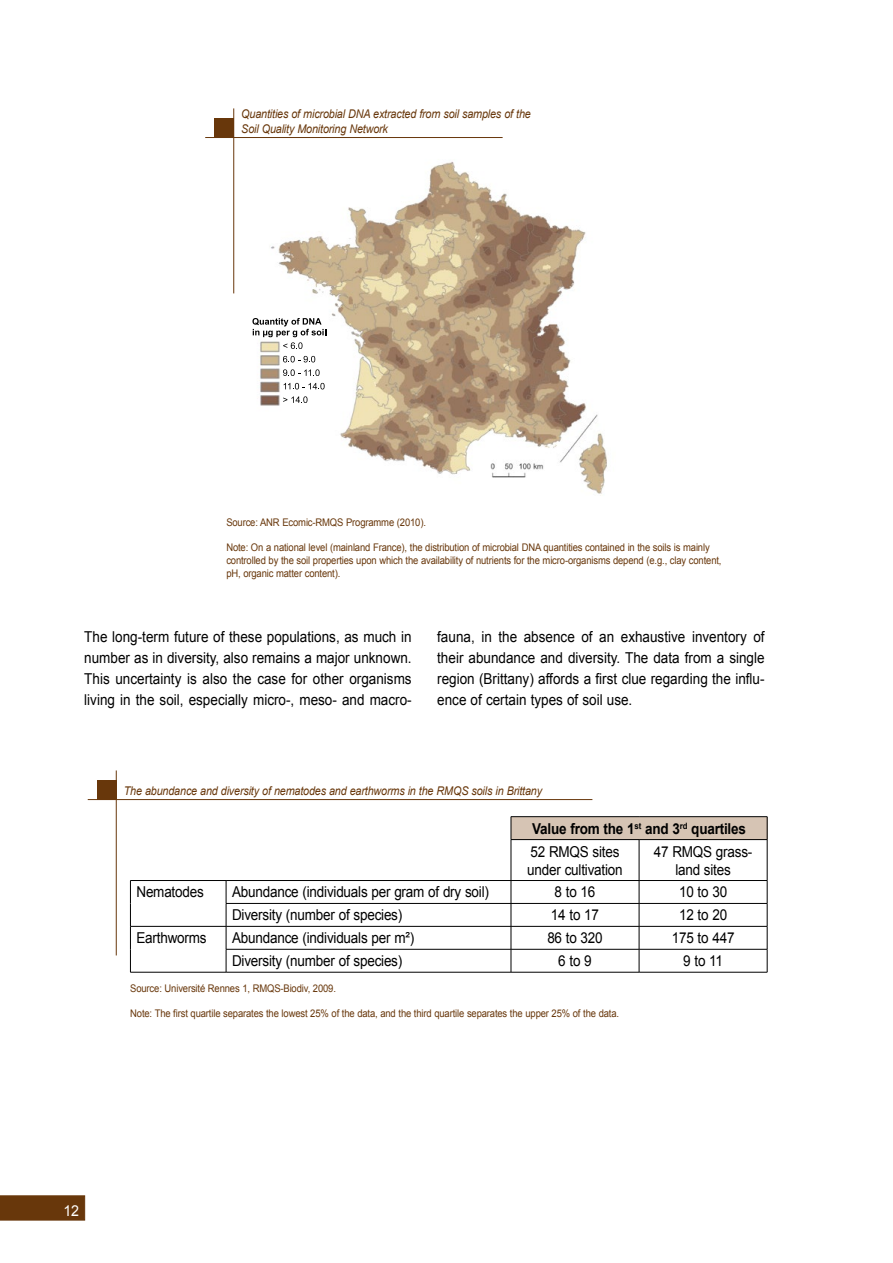
<style>
.page{position:relative;width:893px;height:1263px;background:#fff}
.page>*{position:absolute;margin:0;border:0;box-sizing:border-box;transform-origin:0 0}
.t1{font:15px/21px "Arial";letter-spacing:-.015em;color:#000;text-align:justify;scale:.9 1}
.t2{font:700 15px/23px "Arial";letter-spacing:-.015em;color:#000;scale:.9 1}
.t3{font:15px "Arial";color:#fff;scale:.95 1}
.t4{font:italic 12px/14.4px "Arial";letter-spacing:-.015em;color:#68370b;scale:.9 1}
.t5{font:10.5px/12.6px "Arial";letter-spacing:-.015em;color:#68370b;scale:.9 1}
.s1{font-weight:400}
</style>
<div class="page">
<div style="left:0;top:1195px;width:85px;height:25px;background:#68370b"></div>
<img style="left:233px;top:135px;width:374px;height:359px">
<svg style="left:252px;top:318px;width:74px;height:31px"></svg>
<svg style="left:283px;top:356px;width:32px;height:6px"></svg>
<svg style="left:283px;top:369px;width:37px;height:7px"></svg>
<svg style="left:284px;top:383px;width:41px;height:6px"></svg>
<svg style="left:283px;top:396px;width:24px;height:7px"></svg>
<div style="left:214px;top:118px;width:20px;height:20px;background:#68370b"></div>
<hr style="left:205px;top:137px;width:298px;height:1px;background:#68370b">
<hr style="left:233px;top:108px;width:1px;height:185px;background:#68370b">
<div style="left:511px;top:817px;width:256px;height:22px;background:#d6c4b4"></div>
<hr style="left:511px;top:816px;width:128px;height:1px;background:#000">
<svg style="left:511px;top:817px;width:1px;height:22px"></svg>
<hr style="left:639px;top:816px;width:128px;height:1px;background:#000">
<svg style="left:767px;top:817px;width:1px;height:22px"></svg>
<hr style="left:511px;top:839px;width:128px;height:1px;background:#000">
<hr style="left:511px;top:840px;width:1px;height:40px;background:#000">
<hr style="left:639px;top:839px;width:128px;height:1px;background:#000">
<hr style="left:639px;top:840px;width:1px;height:40px;background:#000">
<hr style="left:767px;top:840px;width:1px;height:40px;background:#000">
<hr style="left:130px;top:880px;width:96px;height:1px;background:#000">
<hr style="left:226px;top:880px;width:285px;height:1px;background:#000">
<hr style="left:511px;top:880px;width:128px;height:1px;background:#000">
<hr style="left:639px;top:880px;width:128px;height:1px;background:#000">
<hr style="left:226px;top:903px;width:285px;height:1px;background:#000">
<hr style="left:511px;top:903px;width:128px;height:1px;background:#000">
<hr style="left:639px;top:903px;width:128px;height:1px;background:#000">
<hr style="left:130px;top:926px;width:96px;height:1px;background:#000">
<svg style="left:130px;top:881px;width:1px;height:91px"></svg>
<hr style="left:130px;top:972px;width:96px;height:1px;background:#000">
<hr style="left:226px;top:926px;width:285px;height:1px;background:#000">
<hr style="left:511px;top:926px;width:128px;height:1px;background:#000">
<hr style="left:639px;top:926px;width:128px;height:1px;background:#000">
<hr style="left:226px;top:949px;width:285px;height:1px;background:#000">
<svg style="left:226px;top:881px;width:1px;height:91px"></svg>
<hr style="left:511px;top:949px;width:128px;height:1px;background:#000">
<svg style="left:511px;top:881px;width:1px;height:91px"></svg>
<hr style="left:639px;top:949px;width:128px;height:1px;background:#000">
<svg style="left:639px;top:881px;width:1px;height:91px"></svg>
<svg style="left:767px;top:881px;width:1px;height:91px"></svg>
<hr style="left:226px;top:972px;width:285px;height:1px;background:#000">
<hr style="left:511px;top:972px;width:128px;height:1px;background:#000">
<hr style="left:639px;top:972px;width:128px;height:1px;background:#000">
<div style="left:97px;top:780px;width:19px;height:20px;background:#68370b"></div>
<hr style="left:88px;top:799px;width:504px;height:1px;background:#68370b">
<hr style="left:116px;top:770px;width:1px;height:185px;background:#68370b">
<p class="t4" style="left:241px;top:107px;width:323px">Quantities of microbial DNA extracted from soil samples of the<br>Soil Quality Monitoring Network</p>
<p class="t5" style="left:226px;top:516px;width:223px">Source: ANR Ecomic-RMQS Programme (2010).</p>
<p class="t5" style="left:226px;top:541px;width:552px">Note: On a national level (mainland France), the distribution of microbial DNA quantities contained in the soils is mainly controlled by the soil properties upon which the availability of nutrients for the micro-organisms depend (e.g., clay content, pH, organic matter content).</p>
<p class="t1" style="left:84px;top:626px;width:365px">The long-term future of these populations, as much in number as in diversity, also remains a major unknown.<br>This uncertainty is also the case for other organisms living in the soil, especially micro-, meso- and macro-</p>
<p class="t1" style="left:437px;top:626px;width:365px">fauna, in the absence of an exhaustive inventory of their abundance and diversity. The data from a single region (Brittany) affords a first clue regarding the influ&shy;ence of certain types of soil use.</p>
<p class="t4" style="left:124px;top:784px;width:466px">The abundance and diversity of nematodes and earthworms in the RMQS soils in Brittany</p>
<p class="t2" style="left:530px;top:817px;width:241px">Value from the 1<sup>st</sup> and 3<sup>rd</sup> quartiles<br><span class="s1">52 RMQS sites</span></p>
<p class="t1" style="left:527px;top:859px;width:108px">under cultivation</p>
<p class="t1" style="left:654px;top:842px;width:111px;line-height:18px;text-align:center">47 RMQS grass&shy;land sites</p>
<p class="t1" style="left:136px;top:882px;width:76px">Nematodes</p>
<p class="t1" style="left:232px;top:882px;width:287px">Abundance (individuals per gram of dry soil)</p>
<p class="t1" style="left:555px;top:882px;width:47px">8 to 16</p>
<p class="t1" style="left:679px;top:882px;width:55px">10 to 30</p>
<p class="t1" style="left:232px;top:905px;width:191px">Diversity (number of species)</p>
<p class="t1" style="left:551px;top:905px;width:55px">14 to 17</p>
<p class="t1" style="left:679px;top:905px;width:55px">12 to 20</p>
<p class="t1" style="left:136px;top:928px;width:79px">Earthworms</p>
<p class="t1" style="left:232px;top:928px;width:204px">Abundance (individuals per m²)</p>
<p class="t1" style="left:547px;top:928px;width:63px">86 to 320</p>
<p class="t1" style="left:672px;top:928px;width:71px">175 to 447</p>
<p class="t1" style="left:232px;top:950px;width:191px">Diversity (number of species)</p>
<p class="t1" style="left:558px;top:950px;width:39px">6 to 9</p>
<p class="t1" style="left:683px;top:950px;width:46px">9 to 11</p>
<p class="t5" style="left:130px;top:982px;width:230px">Source: Université Rennes 1, RMQS-Biodiv, 2009.</p>
<p class="t5" style="left:130px;top:1007px;width:545px">Note: The first quartile separates the lowest 25% of the data, and the third quartile separates the upper 25% of the data.</p>
<p class="t3" style="left:63px;top:1201px;width:18px">12</p>
</div>
